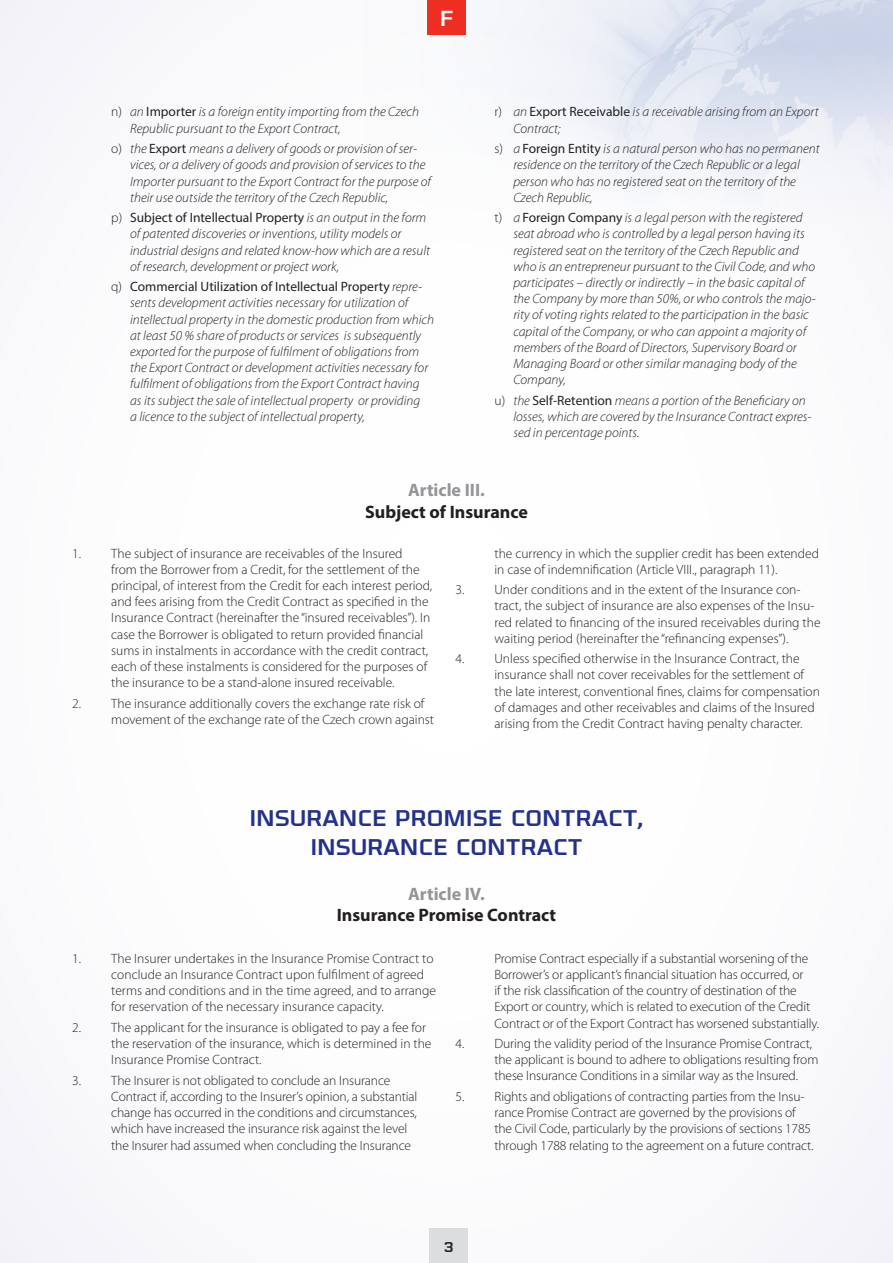
<style>
.page{position:relative;width:893px;height:1263px;background:#fff}
.page>*{position:absolute;margin:0;border:0;box-sizing:border-box;transform-origin:0 0}
.t1{font:500 24px/28.8px "Olney";color:#24318b;text-align:center}
.t2{font:500 22.95px "Olney";color:#fff}
.t3{font:700 18px "Myriad Pro";color:#231f20}
.t4{font:700 18px "Myriad Pro";color:#939598}
.t5{font:500 15px "Olney";color:#231f20}
.t6{font:300 13.5px/16.2px "Myriad Pro";color:#231f20}
.t7{font:italic 300 13.5px/16.2px "Myriad Pro";color:#231f20}
.s1{font-style:normal}
.s2{font-weight:400;font-style:normal}
</style>
<div class="page">
<img style="left:427px;top:0;width:466px;height:206px">
<div style="left:429px;top:1229px;width:39px;height:34px;background:#dcdddf"></div>
<div style="left:427px;top:0;width:39px;height:34px;background:#ee2e22"></div>
<h2 class="t2" style="left:440px;top:3px;width:15px">F</h2>
<p class="t7" style="left:130px;top:104px;width:290px;text-indent:-19px"><span class="s1">n)</span> an <span class="s2">Importer</span> is a foreign entity importing from the Czech<br>Republic pursuant to the Export Contract,</p>
<p class="t7" style="left:130px;top:141px;width:302px;text-indent:-19px"><span class="s1">o)</span> the <span class="s2">Export</span> means a delivery of goods or provision of ser&shy;vices, or a delivery of goods and provision of services to the Importer pursuant to the Export Contract for the purpose of their use outside the territory of the Czech Republic,</p>
<p class="t7" style="left:130px;top:210px;width:301px;text-indent:-19px"><span class="s1">p)</span> <span class="s2">Subject of Intellectual Property</span> is an output in the form of patented discoveries or inventions, utility models or industrial designs and related know-how which are a result of research, development or project work,</p>
<p class="t7" style="left:130px;top:279px;width:305px;text-indent:-19px"><span class="s1">q)</span> <span class="s2">Commercial Utilization of Intellectual Property</span> repre&shy;sents development activities necessary for utilization of intellectual property in the domestic production from which at least 50 % share of products or services is subsequently exported for the purpose of fulfilment of obligations from the Export Contract or development activities necessary for fulfilment of obligations from the Export Contract having as its subject the sale of intellectual property or providing<br>a licence to the subject of intellectual property,</p>
<p class="t7" style="left:513px;top:104px;width:307px;text-indent:-19px"><span class="s1">r)</span> an <span class="s2">Export Receivable</span> is a receivable arising from an Export<br>Contract;</p>
<p class="t7" style="left:513px;top:141px;width:308px;text-indent:-19px"><span class="s1">s)</span> a <span class="s2">Foreign Entity</span> is a natural person who has no permanent residence on the territory of the Czech Republic or a legal person who has no registered seat on the territory of the Czech Republic,</p>
<p class="t7" style="left:513px;top:210px;width:304px;text-indent:-19px"><span class="s1">t)</span> a <span class="s2">Foreign Company</span> is a legal person with the registered seat abroad who is controlled by a legal person having its registered seat on the territory of the Czech Republic and who is an entrepreneur pursuant to the Civil Code, and who participates – directly or indirectly – in the basic capital of the Company by more than 50%, or who controls the majo&shy;rity of voting rights related to the participation in the basic capital of the Company, or who can appoint a majority of members of the Board of Directors, Supervisory Board or Managing Board or other similar managing body of the Company,</p>
<p class="t7" style="left:513px;top:392px;width:300px;text-indent:-19px"><span class="s1">u)</span> the <span class="s2">Self-Retention</span> means a portion of the Beneficiary on losses, which are covered by the Insurance Contract expres&shy;sed in percentage points.</p>
<h3 class="t4" style="left:408px;top:479px;width:78px">Article III.</h3>
<h3 class="t3" style="left:365px;top:500px;width:164px">Subject of Insurance</h3>
<p class="t6" style="left:111px;top:545px;width:322px;text-indent:-39px">1. The subject of insurance are receivables of the Insured<br>from the Borrower from a Credit, for the settlement of the principal, of interest from the Credit for each interest period, and fees arising from the Credit Contract as specified in the Insurance Contract (hereinafter the “insured receivables”). In case the Borrower is obligated to return provided financial sums in instalments in accordance with the credit contract, each of these instalments is considered for the purposes of the insurance to be a stand-alone insured receivable.</p>
<p class="t6" style="left:111px;top:695px;width:324px;text-indent:-39px">2. The insurance additionally covers the exchange rate risk of movement of the exchange rate of the Czech crown against</p>
<p class="t6" style="left:494px;top:545px;width:326px">the currency in which the supplier credit has been extended in case of indemnification (Article VIII., paragraph 11).</p>
<p class="t6" style="left:494px;top:582px;width:328px;text-indent:-39px">3. Under conditions and in the extent of the Insurance con&shy;tract, the subject of insurance are also expenses of the Insu&shy;red related to financing of the insured receivables during the waiting period (hereinafter the “refinancing expenses”).</p>
<p class="t6" style="left:494px;top:651px;width:327px;text-indent:-39px">4. Unless specified otherwise in the Insurance Contract, the insurance shall not cover receivables for the settlement of the late interest, conventional fines, claims for compensation of damages and other receivables and claims of the Insured arising from the Credit Contract having penalty character.</p>
<h1 class="t1" style="left:249px;top:803px;width:396px">INSURANCE PROMISE CONTRACT,<br>INSURANCE CONTRACT</h1>
<h3 class="t4" style="left:408px;top:882px;width:78px">Article IV.</h3>
<h3 class="t3" style="left:337px;top:904px;width:221px">Insurance Promise Contract</h3>
<p class="t6" style="left:111px;top:950px;width:326px;text-indent:-39px">1. The Insurer undertakes in the Insurance Promise Contract to conclude an Insurance Contract upon fulfilment of agreed terms and conditions and in the time agreed, and to arrange for reservation of the necessary insurance capacity.</p>
<p class="t6" style="left:111px;top:1019px;width:322px;text-indent:-39px">2. The applicant for the insurance is obligated to pay a fee for the reservation of the insurance, which is determined in the<br>Insurance Promise Contract.</p>
<p class="t6" style="left:111px;top:1072px;width:308px;text-indent:-39px">3. The Insurer is not obligated to conclude an Insurance Contract if, according to the Insurer’s opinion, a substantial change has occurred in the conditions and circumstances, which have increased the insurance risk against the level the Insurer had assumed when concluding the Insurance</p>
<p class="t6" style="left:494px;top:950px;width:326px">Promise Contract especially if a substantial worsening of the Borrower’s or applicant’s financial situation has occurred, or<br>if the risk classification of the country of destination of the Export or country, which is related to execution of the Credit Contract or of the Export Contract has worsened substantially.</p>
<p class="t6" style="left:494px;top:1036px;width:325px;text-indent:-39px">4. During the validity period of the Insurance Promise Contract, the applicant is bound to adhere to obligations resulting from these Insurance Conditions in a similar way as the Insured.</p>
<p class="t6" style="left:494px;top:1088px;width:321px;text-indent:-39px">5. Rights and obligations of contracting parties from the Insu&shy;rance Promise Contract are governed by the provisions of the Civil Code, particularly by the provisions of sections 1785 through 1788 relating to the agreement on a future contract.</p>
<p class="t5" style="left:444px;top:1237px;width:11px">3</p>
</div>
